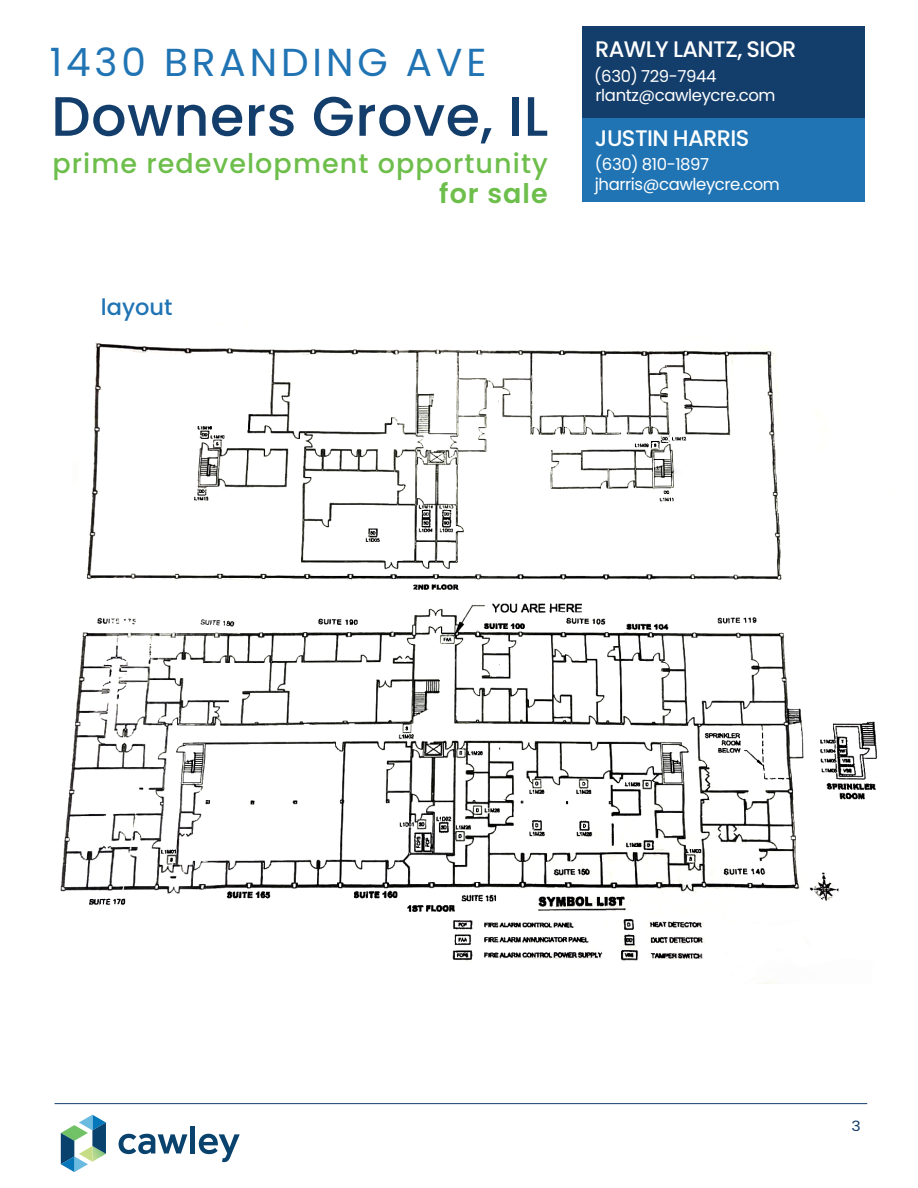
<style>
.page{position:relative;width:918px;height:1188px;background:#fff}
.page>*{position:absolute;margin:0;border:0;box-sizing:border-box;transform-origin:0 0}
.t1{font:500 55.5px "Poppins";letter-spacing:.01em;color:#133e6b}
.t2{font:39px "Poppins";letter-spacing:.1em;color:#2074b4}
.t3{font:500 27px/30px "Poppins";letter-spacing:.04em;color:#6dbe4b;text-align:right}
.Cawley_Footer_NAME{font:500 22.5px "Poppins";letter-spacing:-.025em;color:#fff}
.t4{font:500 22.5px "Poppins";color:#2074b4}
.Cawley_Footer_NAME-2{font:16.5px/19.8px "Poppins";letter-spacing:-.025em;color:#fff}
.t5{font:14.1px "Poppins";color:#133e6b;scale:1.11 1}
.s1{font-weight:600}
</style>
<div class="page">
<svg style="left:61px;top:1115px;width:45px;height:57px"></svg>
<svg style="left:119px;top:1134px;width:68px;height:20px"></svg>
<div style="left:190px;top:1126px;width:5px;height:28px;background:#08426d"></div>
<svg style="left:199px;top:1134px;width:41px;height:28px"></svg>
<hr style="left:55px;top:1103px;width:812px;height:1px;background:#133e6b">
<div style="left:582px;top:26px;width:283px;height:93px;background:#133e6b"></div>
<div style="left:582px;top:119px;width:283px;height:83px;background:#2074b4"></div>
<img style="left:34px;top:342px;width:853px;height:641px">
<p class="t2" style="left:50px;top:40px;width:438px">1430 BRANDING AVE</p>
<p class="t1" style="left:51px;top:84px;width:499px">Downers Grove, IL</p>
<p class="t3" style="left:52px;top:149px;width:497px">prime redevelopment opportunity <span class="s1">for sale</span></p>
<p class="t4" style="left:101px;top:294px;width:73px">layout</p>
<p class="Cawley_Footer_NAME" style="left:595px;top:36px;width:203px">RAWLY LANTZ, SIOR</p>
<p class="Cawley_Footer_NAME-2" style="left:594px;top:66px;width:183px">(630) 729-7944 rlantz@cawleycre.com</p>
<p class="Cawley_Footer_NAME" style="left:595px;top:125px;width:156px">JUSTIN HARRIS</p>
<p class="Cawley_Footer_NAME-2" style="left:595px;top:154px;width:186px">(630) 810-1897 jharris@cawleycre.com</p>
<p class="t5" style="left:851px;top:1118px;width:10px">3</p>
</div>
